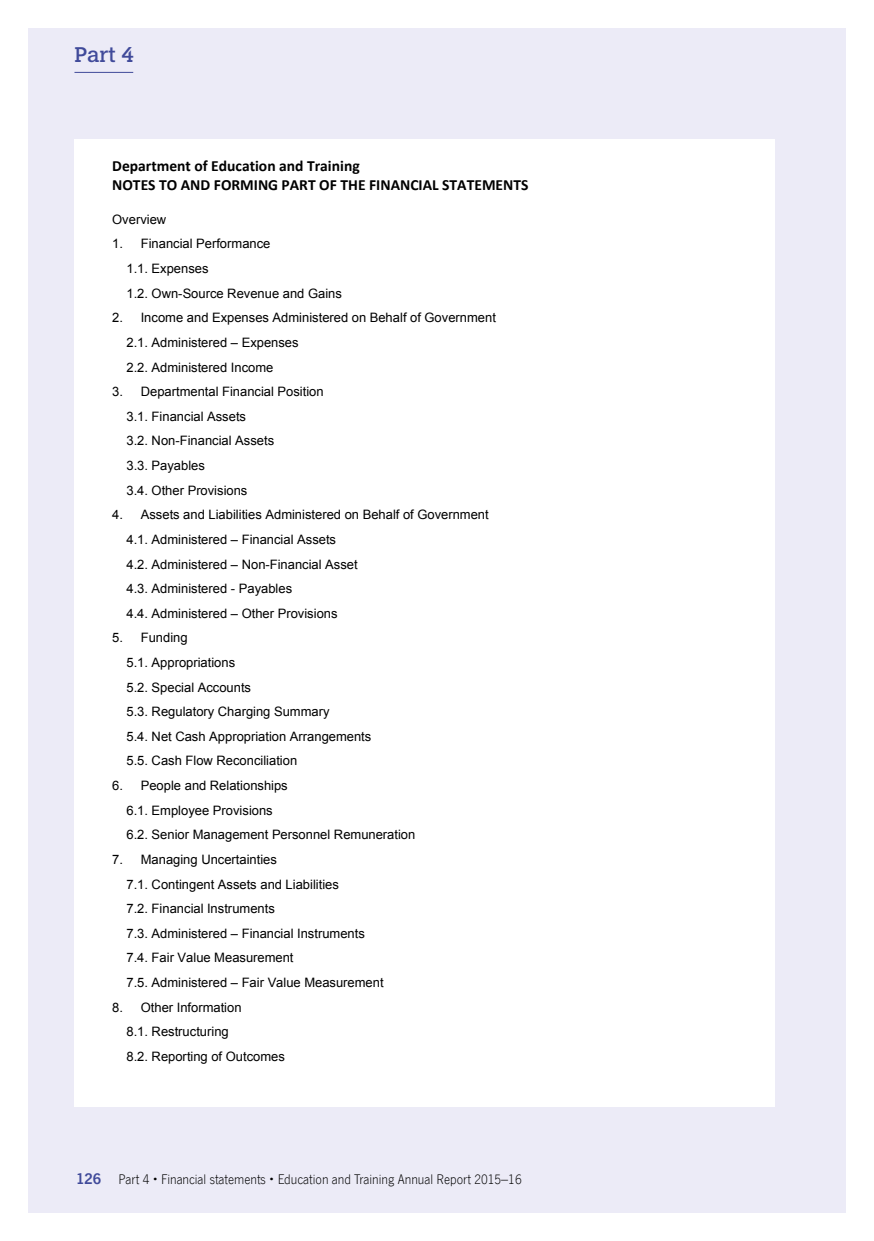
<style>
.page{position:relative;width:874px;height:1241px;background:#fff}
.page>*{position:absolute;margin:0;border:0;box-sizing:border-box;transform-origin:0 0}
.t1{font:21px "Calvert";color:#404a9a}
.t2{font:700 15.58px/18.9px "Calibri";color:#000}
.t3{font:300 14px "News Gothic Com";color:#000}
.t4{font:12.95px/24.7px "Arial";color:#000}
.s1{font-weight:700;font-size:15.75px;color:#404a9a}
</style>
<div class="page">
<div style="left:0;top:2px;width:873px;height:1236px;background:#ecebf7"></div>
<hr style="left:873px;top:2px;width:1px;height:1236px;background:#ecebf7">
<div style="left:0;top:0;width:873px;height:1240px;border:28px solid #fff"></div>
<div style="left:74px;top:139px;width:700px;height:967px;background:#fff"></div>
<hr style="left:74px;top:72px;width:59px;height:1px;background:#404a9a">
<p class="t1" style="left:74px;top:43px;width:61px">Part 4</p>
<p class="t2" style="left:112px;top:156px;width:417px">Department of Education and Training<br>NOTES TO AND FORMING PART OF THE FINANCIAL STATEMENTS</p>
<p class="t4" style="left:112px;top:207px;width:56px">Overview</p>
<p class="t4" style="left:126px;top:231px;width:217px;text-indent:-14px">1. Financial Performance<br>1.1. Expenses<br>1.2. Own-Source Revenue and Gains</p>
<p class="t4" style="left:126px;top:305px;width:371px;text-indent:-14px">2. Income and Expenses Administered on Behalf of Government<br>2.1. Administered – Expenses<br>2.2. Administered Income</p>
<p class="t4" style="left:126px;top:379px;width:199px;text-indent:-14px">3. Departmental Financial Position<br>3.1. Financial Assets<br>3.2. Non-Financial Assets<br>3.3. Payables<br>3.4. Other Provisions</p>
<p class="t4" style="left:126px;top:502px;width:363px;text-indent:-14px">4. Assets and Liabilities Administered on Behalf of Government 4.1. Administered – Financial Assets<br>4.2. Administered – Non-Financial Asset<br>4.3. Administered - Payables<br>4.4. Administered – Other Provisions</p>
<p class="t4" style="left:126px;top:625px;width:246px;text-indent:-14px">5. Funding<br>5.1. Appropriations<br>5.2. Special Accounts<br>5.3. Regulatory Charging Summary<br>5.4. Net Cash Appropriation Arrangements<br>5.5. Cash Flow Reconciliation</p>
<p class="t4" style="left:126px;top:773px;width:290px;text-indent:-14px">6. People and Relationships<br>6.1. Employee Provisions<br>6.2. Senior Management Personnel Remuneration</p>
<p class="t4" style="left:126px;top:847px;width:258px;text-indent:-14px">7. Managing Uncertainties<br>7.1. Contingent Assets and Liabilities<br>7.2. Financial Instruments<br>7.3. Administered – Financial Instruments 7.4. Fair Value Measurement<br>7.5. Administered – Fair Value Measurement</p>
<p class="t4" style="left:126px;top:994px;width:160px;text-indent:-14px">8. Other Information<br>8.1. Restructuring<br>8.2. Reporting of Outcomes</p>
<p class="t3" style="left:76px;top:1171px;width:447px"><span class="s1">126</span> Part 4 Financial statements Education and Training Annual Report 2015–16</p>
</div>
